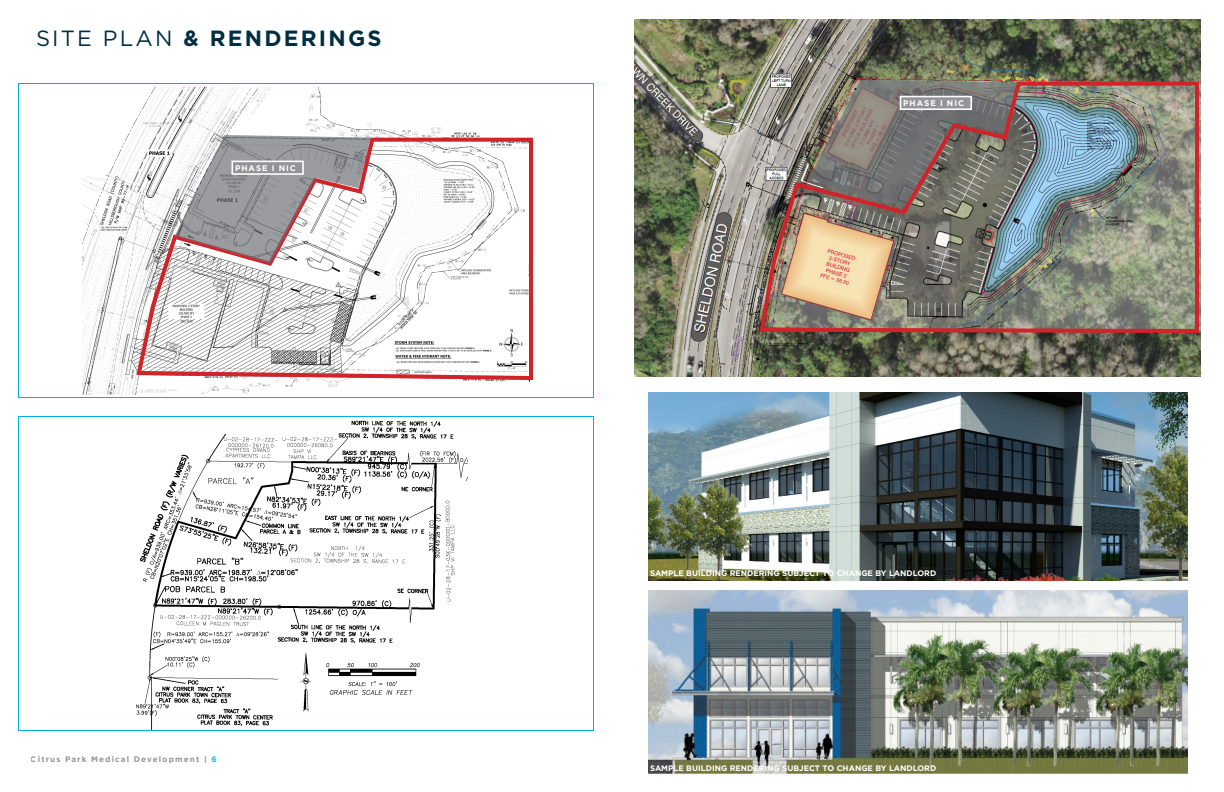
<style>
.page{position:relative;width:1224px;height:792px;background:#fff}
.page>*{position:absolute;margin:0;border:0;box-sizing:border-box;transform-origin:0 0}
.t1{font:700 22px "Gotham";letter-spacing:.1em;color:#002e40}
.t2{font:700 8.2px "Gotham";letter-spacing:.12em;color:#fff}
.t3{font:700 8px "Gotham";color:#fff}
.t4{font:700 8px "Gotham";letter-spacing:.14em;color:#959698}
.s1{font-weight:400}
.s2{color:#23b7ea}
</style>
<div class="page">
<img style="left:634px;top:20px;width:567px;height:356px">
<img style="left:648px;top:590px;width:540px;height:186px">
<img style="left:648px;top:392px;width:540px;height:189px">
<img style="left:82px;top:86px;width:398px;height:309px">
<svg style="left:134px;top:136px;width:399px;height:246px"></svg>
<svg style="left:175px;top:135px;width:196px;height:129px"></svg>
<img style="left:757px;top:80px;width:444px;height:255px">
<img style="left:136px;top:420px;width:332px;height:309px">
<div style="left:231px;top:161px;width:73px;height:14px;background:#939598;border:2px solid #fff"></div>
<div style="left:900px;top:96px;width:72px;height:14px;background:#939598;border:2px solid #fff"></div>
<p class="t1" style="left:36px;top:23px;width:347px"><span class="s1">SITE PLAN</span> &amp; RENDERINGS</p>
<p class="t2" style="left:235px;top:163px;width:62px">PHASE I NIC</p>
<p class="t4" style="left:31px;top:754px;width:187px">Citrus Park Medical Development | <span class="s2">6</span></p>
<p class="t2" style="left:903px;top:98px;width:62px">PHASE I NIC</p>
<p class="t3" style="left:650px;top:568px;width:288px">SAMPLE BUILDING RENDERING SUBJECT TO CHANGE BY LANDLORD</p>
<p class="t3" style="left:650px;top:763px;width:288px">SAMPLE BUILDING RENDERING SUBJECT TO CHANGE BY LANDLORD</p>
</div>
